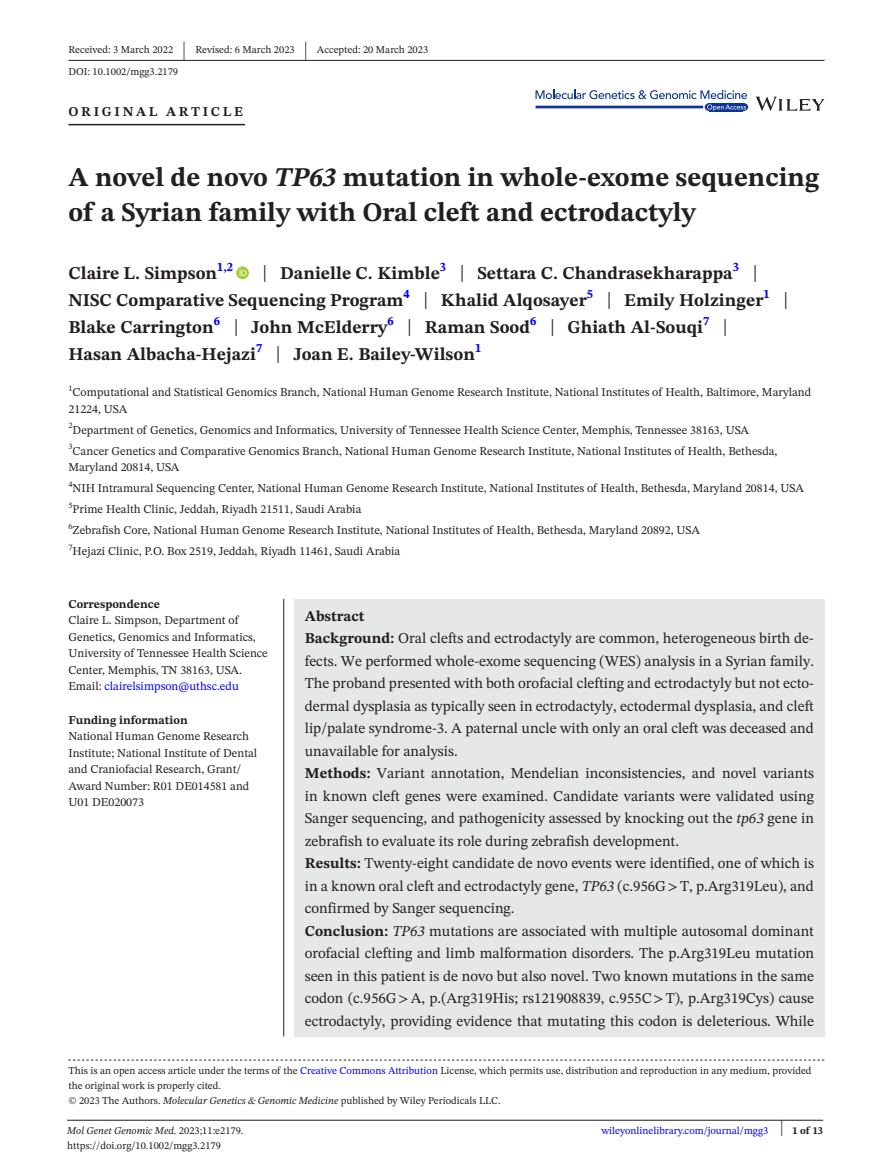
<style>
.page{position:relative;width:893px;height:1174px;background:#fff}
.page>*{position:absolute;margin:0;border:0;box-sizing:border-box;transform-origin:0 0}
.t1{font:700 27px/34.5px "STIX Two Text";color:#231f20}
.t2{font:25.65px "STIX Two Text";color:#231f20;scale:.49 1}
.t3{font:700 18px/27px "STIX Two Text";color:#231f20}
.t4{font:15px/22.5px "STIX Two Text";color:#231f20}
.t5{font:700 13.5px "STIX Two Text";letter-spacing:.2em;color:#231f20}
.t6{font:12px/16.5px "STIX Two Text";color:#231f20}
.t7{font:700 12px "STIX Two Text";color:#231f20}
.t8{font:10.5px/15px "STIX Two Text";color:#231f20}
.t9{font:10.5px "STIX Two Text";color:#00f}
.t10{font:italic 10.5px "STIX Two Text";color:#231f20}
.t11{font:700 10.5px "STIX Two Text";color:#231f20}
.t12{font:8.4px "STIX Two Text";color:#231f20}
.s1{font-style:italic}
.s2{font-weight:400;font-size:23.4px}
.s3{color:#00f}
.s4{font-weight:700}
.s5{font-family:"STIX"}
.s6{font-style:normal}
.s7{font-weight:400;font-size:22.2px}
</style>
<div class="page">
<hr style="left:67px;top:1119px;width:756px;height:1px;background:#231f20">
<svg style="left:756px;top:97px;width:68px;height:14px"></svg>
<svg style="left:536px;top:90px;width:211px;height:21px"></svg>
<hr style="left:68px;top:60px;width:756px;height:1px;background:#231f20">
<hr style="left:68px;top:124px;width:177px;height:1px;background:#231f20">
<svg style="left:236px;top:266px;width:13px;height:13px"></svg>
<svg style="left:240px;top:269px;width:6px;height:7px"></svg>
<svg style="left:68px;top:1059px;width:756px;height:1px"></svg>
<div style="left:294px;top:599px;width:530px;height:437px;background:#e6e7e9"></div>
<hr style="left:283px;top:599px;width:1px;height:437px;background:#231f20">
<p class="t8" style="left:68px;top:42px;width:106px">Received: 3 March 2022</p>
<h2 class="t2" style="left:183px;top:32px;width:8px">|</h2>
<p class="t8" style="left:195px;top:42px;width:101px">Revised: 6 March 2023</p>
<h2 class="t2" style="left:304px;top:32px;width:8px">|</h2>
<p class="t8" style="left:317px;top:42px;width:113px">Accepted: 20 March 2023</p>
<p class="t8" style="left:68px;top:64px;width:111px">DOI: 10.1002/mgg3.2179</p>
<p class="t5" style="left:68px;top:101px;width:176px">ORIGINAL ARTICLE</p>
<h1 class="t1" style="left:68px;top:161px;width:752px">A novel de novo <span class="s1">TP63</span> mutation in whole-exome sequencing of a Syrian family with Oral cleft and ectrodactyly</h1>
<p class="t3" style="left:68px;top:260px;width:166px">Claire L. Simpson<sup>1,2</sup></p>
<p class="t3" style="left:68px;top:260px;width:721px;text-indent:194px"><span class="s2">|</span> Danielle C. Kimble<sup>3</sup> <span class="s2">|</span> Settara C. Chandrasekharappa<sup>3</sup> <span class="s2">| </span>NISC Comparative Sequencing Program<sup>4</sup> <span class="s2">|</span> Khalid Alqosayer<sup>5</sup> <span class="s2">|</span> Emily Holzinger<sup>1</sup> <span class="s2">| </span>Blake Carrington<sup>6</sup> <span class="s2">|</span> John McElderry<sup>6</sup> <span class="s2">|</span> Raman Sood<sup>6</sup> <span class="s2">|</span> Ghiath Al-Souqi<sup>7</sup> <span class="s2">|<br></span>Hasan Albacha-Hejazi<sup>7</sup> <span class="s2">|</span> Joan E. Bailey-Wilson<sup>1</sup></p>
<p class="t6" style="left:68px;top:384px;width:744px"><sup>1</sup>Computational and Statistical Genomics Branch, National Human Genome Research Institute, National Institutes of Health, Baltimore, Maryland<br>21224, USA</p>
<p class="t12" style="left:68px;top:419px;width:6px">2</p>
<p class="t6" style="left:73px;top:421px;width:678px">Department of Genetics, Genomics and Informatics, University of Tennessee Health Science Center, Memphis, Tennessee 38163, USA</p>
<p class="t12" style="left:68px;top:440px;width:6px">3</p>
<p class="t6" style="left:68px;top:442px;width:710px;text-indent:4px">Cancer Genetics and Comparative Genomics Branch, National Human Genome Research Institute, National Institutes of Health, Bethesda,<br>Maryland 20814, USA</p>
<p class="t12" style="left:68px;top:478px;width:6px">4</p>
<p class="t6" style="left:73px;top:480px;width:733px">NIH Intramural Sequencing Center, National Human Genome Research Institute, National Institutes of Health, Bethesda, Maryland 20814, USA</p>
<p class="t12" style="left:68px;top:499px;width:6px">5</p>
<p class="t6" style="left:73px;top:501px;width:290px">Prime Health Clinic, Jeddah, Riyadh 21511, Saudi Arabia</p>
<p class="t12" style="left:68px;top:520px;width:6px">6</p>
<p class="t6" style="left:73px;top:522px;width:629px">Zebrafish Core, National Human Genome Research Institute, National Institutes of Health, Bethesda, Maryland 20892, USA</p>
<p class="t12" style="left:68px;top:541px;width:6px">7</p>
<p class="t6" style="left:73px;top:543px;width:329px">Hejazi Clinic, P.O. Box 2519, Jeddah, Riyadh 11461, Saudi Arabia</p>
<p class="t7" style="left:68px;top:595px;width:93px">Correspondence</p>
<p class="t6" style="left:68px;top:612px;width:201px">Claire L. Simpson, Department of Genetics, Genomics and Informatics, University of Tennessee Health Science Center, Memphis, TN 38163, USA.<br>Email: <span class="s3">clairelsimpson@uthsc.edu</span></p>
<p class="t7" style="left:68px;top:711px;width:121px">Funding information</p>
<p class="t6" style="left:68px;top:727px;width:190px">National Human Genome Research<br>Institute; National Institute of Dental and Craniofacial Research, Grant/<br>Award Number: R01 DE014581 and<br>U01 DE020073</p>
<p class="t4" style="left:305px;top:604px;width:511px"><span class="s4">Abstract<br>Background:</span> Oral clefts and ectrodactyly are common, heterogeneous birth de&shy;fects. We performed whole-exome sequencing (WES) analysis in a Syrian family.<br>The proband presented with both orofacial clefting and ectrodactyly but not ecto&shy;dermal dysplasia as typically seen in ectrodactyly, ectodermal dysplasia, and cleft lip/palate syndrome-3. A paternal uncle with only an oral cleft was deceased and unavailable for analysis.<br><span class="s4">Methods:</span> Variant annotation, Mendelian inconsistencies, and novel variants in known cleft genes were examined. Candidate variants were validated using Sanger sequencing, and pathogenicity assessed by knocking out the <span class="s1">tp63</span> gene in zebrafish to evaluate its role during zebrafish development.<br><span class="s4">Results:</span> Twenty-eight candidate de novo events were identified, one of which is in a known oral cleft and ectrodactyly gene, <span class="s1">TP63</span> (c.956G<span class="s5">&gt;</span>T, p.Arg319Leu), and confirmed by Sanger sequencing.<br><span class="s4">Conclusion:</span> <span class="s1">TP63</span> mutations are associated with multiple autosomal dominant orofacial clefting and limb malformation disorders. The p.Arg319Leu mutation seen in this patient is de novo but also novel. Two known mutations in the same codon (c.956G<span class="s5">&gt;</span>A, p.(Arg319His; rs121908839, c.955C<span class="s5">&gt;</span>T), p.Arg319Cys) cause ectrodactyly, providing evidence that mutating this codon is deleterious. While</p>
<p class="t8" style="left:68px;top:1063px;width:745px">This is an open access article under the terms of the <span class="s3">Creative Commons Attribution</span> License, which permits use, distribution and reproduction in any medium, provided the original work is properly cited.<br>© 2023 The Authors. <span class="s1">Molecular Genetics &amp; Genomic Medicine</span> published by Wiley Periodicals LLC.</p>
<p class="t10" style="left:67px;top:1123px;width:178px">Mol Genet Genomic Med. <span class="s6">2023;11:e2179.</span></p>
<p class="t11" style="left:780px;top:1123px;width:45px"><span class="s7">|</span> 1 of 13</p>
<p class="t8" style="left:67px;top:1138px;width:155px">https://doi.org/10.1002/mgg3.2179</p>
<p class="t9" style="left:601px;top:1123px;width:168px">wileyonlinelibrary.com/journal/mgg3</p>
</div>
